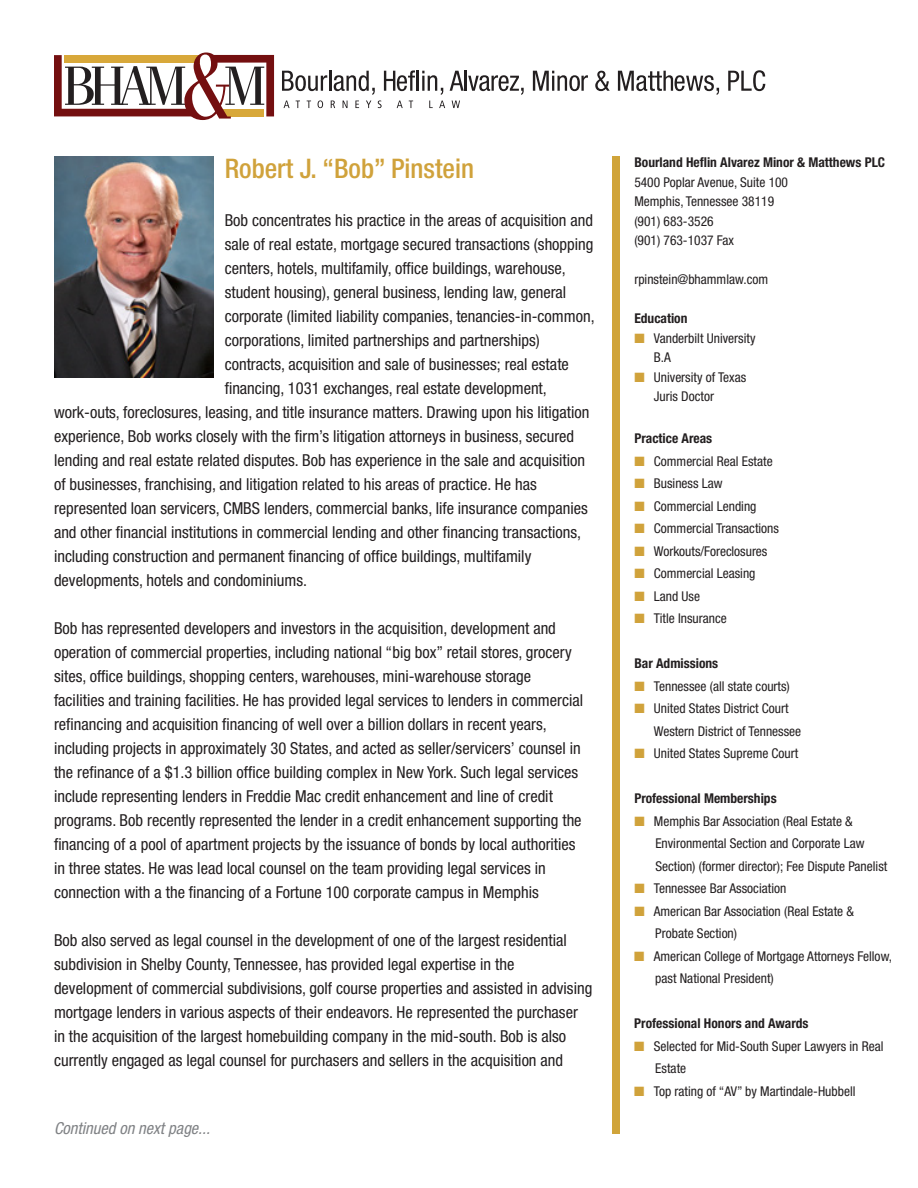
<style>
.page{position:relative;width:918px;height:1188px;background:#fff}
.page>*{position:absolute;margin:0;border:0;box-sizing:border-box;transform-origin:0 0}
.t1{font:500 condensed 27px "Helvetica Neue";color:#d0a23b}
.t2{font:condensed 16.5px/24px "Helvetica Neue";color:#231f20}
.t3{font:italic condensed 16.5px "Helvetica Neue";color:#808285}
.t4{font:condensed 13.5px/22.5px "Helvetica Neue";color:#231f20}
.t5{font:700 condensed 13.5px "Helvetica Neue";color:#231f20}
.s1{color:#d0a23b}
</style>
<div class="page">
<svg style="left:429px;top:101px;width:4px;height:7px"></svg>
<svg style="left:439px;top:101px;width:6px;height:7px"></svg>
<svg style="left:452px;top:101px;width:8px;height:7px"></svg>
<svg style="left:282px;top:70px;width:133px;height:38px"></svg>
<hr style="left:417px;top:71px;width:2px;height:20px;background:#231f20">
<svg style="left:422px;top:71px;width:21px;height:24px"></svg>
<svg style="left:450px;top:71px;width:74px;height:24px"></svg>
<svg style="left:533px;top:71px;width:55px;height:20px"></svg>
<svg style="left:595px;top:71px;width:15px;height:20px"></svg>
<svg style="left:618px;top:71px;width:101px;height:24px"></svg>
<svg style="left:728px;top:70px;width:37px;height:21px"></svg>
<svg style="left:54px;top:53px;width:220px;height:67px"></svg>
<img style="left:54px;top:157px;width:160px;height:221px">
<div style="left:612px;top:157px;width:7px;height:977px;background:#d0a43a"></div>
<h1 class="t1" style="left:225px;top:152px;width:251px">Robert J. “Bob” Pinstein</h1>
<p class="t2" style="left:225px;top:208px;width:370px">Bob concentrates his practice in the areas of acquisition and</p>
<p class="t2" style="left:225px;top:232px;width:370px">sale of real estate, mortgage secured transactions (shopping</p>
<p class="t2" style="left:225px;top:256px;width:343px">centers, hotels, multifamily, office buildings, warehouse,</p>
<p class="t2" style="left:225px;top:280px;width:343px">student housing), general business, lending law, general</p>
<p class="t2" style="left:225px;top:304px;width:372px">corporate (limited liability companies, tenancies-in-common,</p>
<p class="t2" style="left:225px;top:328px;width:317px">corporations, limited partnerships and partnerships)</p>
<p class="t2" style="left:225px;top:352px;width:346px">contracts, acquisition and sale of businesses; real estate</p>
<p class="t2" style="left:225px;top:376px;width:324px">financing, 1031 exchanges, real estate development,</p>
<p class="t2" style="left:54px;top:400px;width:537px">work-outs, foreclosures, leasing, and title insurance matters. Drawing upon his litigation</p>
<p class="t2" style="left:54px;top:424px;width:522px">experience, Bob works closely with the firm’s litigation attorneys in business, secured</p>
<p class="t2" style="left:54px;top:448px;width:533px">lending and real estate related disputes. Bob has experience in the sale and acquisition</p>
<p class="t2" style="left:54px;top:472px;width:484px">of businesses, franchising, and litigation related to his areas of practice. He has</p>
<p class="t2" style="left:54px;top:496px;width:535px">represented loan servicers, CMBS lenders, commercial banks, life insurance companies</p>
<p class="t2" style="left:54px;top:520px;width:529px">and other financial institutions in commercial lending and other financing transactions,</p>
<p class="t2" style="left:54px;top:544px;width:479px">including construction and permanent financing of office buildings, multifamily</p>
<p class="t2" style="left:54px;top:568px;width:255px">developments, hotels and condominiums.</p>
<p class="t2" style="left:54px;top:616px;width:531px">Bob has represented developers and investors in the acquisition, development and operation of commercial properties, including national “big box” retail stores, grocery sites, office buildings, shopping centers, warehouses, mini-warehouse storage facilities and training facilities. He has provided legal services to lenders in commercial refinancing and acquisition financing of well over a billion dollars in recent years, including projects in approximately 30 States, and acted as seller/servicers’ counsel in the refinance of a $1.3 billion office building complex in New York. Such legal services include representing lenders in Freddie Mac credit enhancement and line of credit programs. Bob recently represented the lender in a credit enhancement supporting the financing of a pool of apartment projects by the issuance of bonds by local authorities in three states. He was lead local counsel on the team providing legal services in connection with a the financing of a Fortune 100 corporate campus in Memphis</p>
<p class="t2" style="left:54px;top:928px;width:540px">Bob also served as legal counsel in the development of one of the largest residential subdivision in Shelby County, Tennessee, has provided legal expertise in the development of commercial subdivisions, golf course properties and assisted in advising mortgage lenders in various aspects of their endeavors. He represented the purchaser in the acquisition of the largest homebuilding company in the mid-south. Bob is also currently engaged as legal counsel for purchasers and sellers in the acquisition and</p>
<p class="t3" style="left:54px;top:1119px;width:158px">Continued on next page...</p>
<p class="t5" style="left:634px;top:154px;width:252px">Bourland Heflin Alvarez Minor &amp; Matthews PLC</p>
<p class="t4" style="left:634px;top:172px;width:155px;line-height:19.5px">5400 Poplar Avenue, Suite 100<br>Memphis, Tennessee 38119 (901) 683-3526<br>(901) 763-1037 Fax</p>
<p class="t4" style="left:634px;top:268px;width:135px">rpinstein@bhammlaw.com</p>
<p class="t5" style="left:634px;top:310px;width:55px">Education</p>
<p class="t4" style="left:654px;top:328px;width:103px;line-height:19.5px;text-indent:-19px"><span class="s1">■</span> Vanderbilt University<br>B.A</p>
<p class="t4" style="left:654px;top:367px;width:94px;line-height:19.5px;text-indent:-19px"><span class="s1">■</span> University of Texas<br>Juris Doctor</p>
<p class="t5" style="left:634px;top:430px;width:79px">Practice Areas</p>
<p class="t4" style="left:634px;top:450px;width:140px"><span class="s1">■</span> Commercial Real Estate</p>
<p class="t4" style="left:634px;top:472px;width:90px"><span class="s1">■</span> Business Law</p>
<p class="t4" style="left:634px;top:495px;width:124px"><span class="s1">■</span> Commercial Lending</p>
<p class="t4" style="left:634px;top:517px;width:146px"><span class="s1">■</span> Commercial Transactions</p>
<p class="t4" style="left:634px;top:540px;width:135px"><span class="s1">■</span> Workouts/Foreclosures</p>
<p class="t4" style="left:634px;top:562px;width:123px"><span class="s1">■</span> Commercial Leasing</p>
<p class="t4" style="left:634px;top:585px;width:67px"><span class="s1">■</span> Land Use</p>
<p class="t4" style="left:634px;top:607px;width:94px"><span class="s1">■</span> Title Insurance</p>
<p class="t5" style="left:634px;top:655px;width:85px">Bar Admissions</p>
<p class="t4" style="left:634px;top:675px;width:157px"><span class="s1">■</span> Tennessee (all state courts)</p>
<p class="t4" style="left:654px;top:697px;width:149px;text-indent:-19px"><span class="s1">■</span> United States District Court<br>Western District of Tennessee</p>
<p class="t4" style="left:634px;top:742px;width:166px"><span class="s1">■</span> United States Supreme Court</p>
<p class="t5" style="left:634px;top:790px;width:144px">Professional Memberships</p>
<p class="t4" style="left:655px;top:810px;width:234px;text-indent:-21px"><span class="s1">■</span> Memphis Bar Association (Real Estate &amp;<br>Environmental Section and Corporate Law<br>Section) (former director); Fee Dispute Panelist</p>
<p class="t4" style="left:634px;top:877px;width:154px"><span class="s1">■</span> Tennessee Bar Association</p>
<p class="t4" style="left:655px;top:900px;width:200px;text-indent:-21px"><span class="s1">■</span> American Bar Association (Real Estate &amp;<br>Probate Section)</p>
<p class="t4" style="left:655px;top:945px;width:238px;text-indent:-21px"><span class="s1">■</span> American College of Mortgage Attorneys Fellow, past National President)</p>
<p class="t5" style="left:634px;top:1015px;width:176px">Professional Honors and Awards</p>
<p class="t4" style="left:655px;top:1035px;width:230px;text-indent:-21px"><span class="s1">■</span> Selected for Mid-South Super Lawyers in Real<br>Estate</p>
<p class="t4" style="left:634px;top:1080px;width:223px"><span class="s1">■</span> Top rating of “AV” by Martindale-Hubbell</p>
</div>
